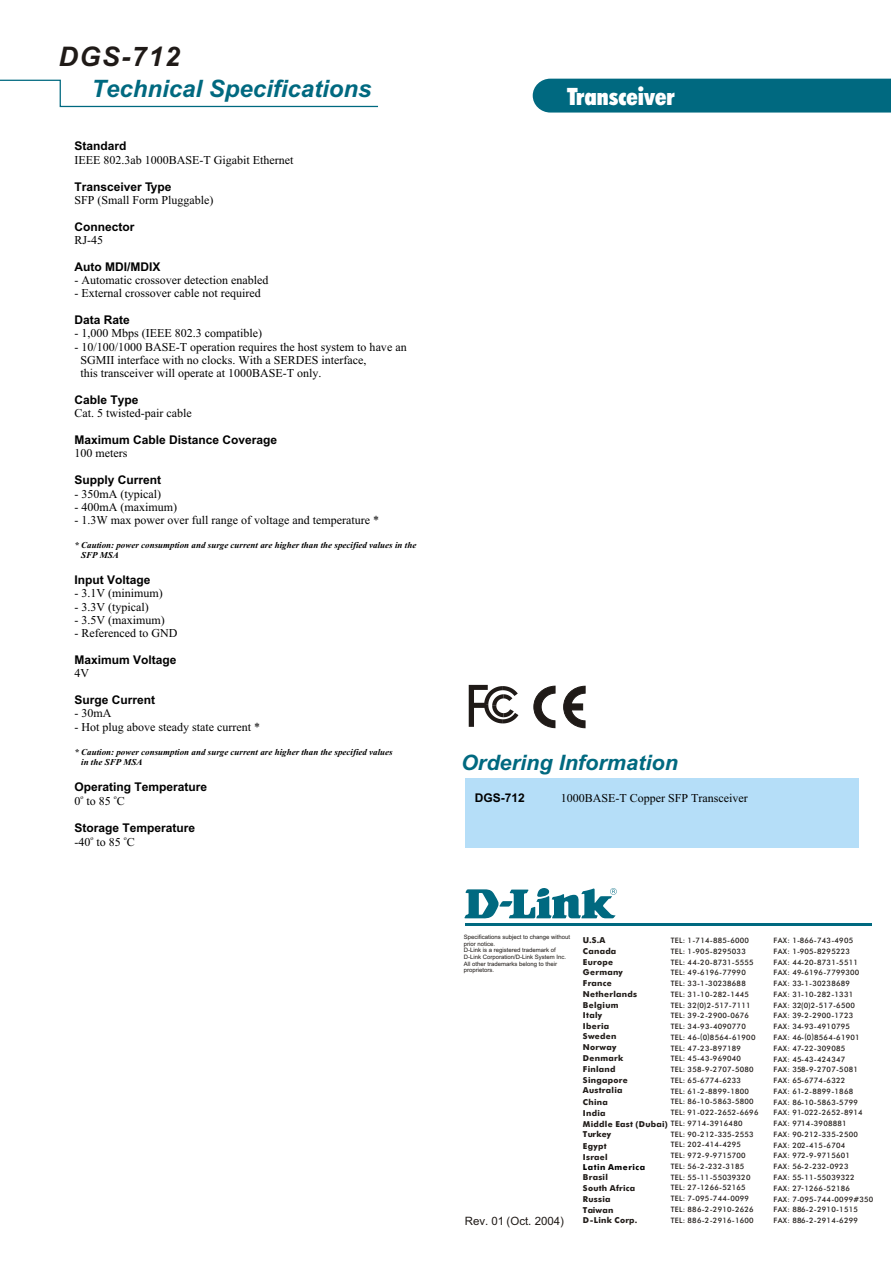
<style>
.page{position:relative;width:891px;height:1263px;background:#fff}
.page>*{position:absolute;margin:0;border:0;box-sizing:border-box;transform-origin:0 0}
.t1{font:italic 700 27px "Arial";letter-spacing:.055em;color:#1f1a17}
.t2{font:italic 700 24px "Arial";color:#006980}
.t3{font:24px "Futura X Blk Cn BT";color:#fff}
.t4{font:italic 700 21.3px "Arial";color:#006980}
.t5{font:12px/13.4px "Times New Roman";color:#000}
.t6{font:700 12px "Arial";color:#000}
.t7{font:11.4px "Arial";color:#1f1a17}
.t8{font:italic 700 9px/9.9px "Times New Roman";color:#000}
.t9{font:700 8.25px/10.8px "Futura Md BT";letter-spacing:.03em;color:#1f1a17}
.t10{font:700 8.25px "Futura Md BT";letter-spacing:.065em;color:#000}
.t11{font:7.5px/10.8px "Futura Md BT";letter-spacing:.03em;color:#1f1a17}
.t12{font:6px/6.8px "Arial";color:#1f1a17}
.t13{font:6px "Times New Roman";color:#000}
.s1{font-weight:400;font-size:7.5px}
</style>
<div class="page">
<svg style="left:0;top:79px;width:378px;height:29px"></svg>
<svg style="left:532px;top:78px;width:359px;height:35px;background:#0b6f85"></svg>
<div style="left:465px;top:778px;width:393px;height:69px;background:#b5def8"></div>
<hr style="left:465px;top:924px;width:407px;height:2px;background:#006980">
<svg style="left:464px;top:888px;width:153px;height:31px"></svg>
<svg style="left:469px;top:685px;width:49px;height:42px"></svg>
<svg style="left:534px;top:686px;width:21px;height:42px"></svg>
<svg style="left:564px;top:686px;width:21px;height:42px"></svg>
<h1 class="t1" style="left:58px;top:46px;width:123px">DGS-712</h1>
<h2 class="t2" style="left:91px;top:79px;width:282px">Technical Specifications</h2>
<h3 class="t6" style="left:74px;top:142px;width:54px">Standard</h3>
<h3 class="t5" style="left:74px;top:154px;width:221px">IEEE 802.3ab 1000BASE-T Gigabit Ethernet</h3>
<h3 class="t6" style="left:74px;top:182px;width:99px">Transceiver Type</h3>
<h3 class="t5" style="left:74px;top:194px;width:141px">SFP (Small Form Pluggable)</h3>
<h3 class="t6" style="left:74px;top:222px;width:62px">Connector</h3>
<h3 class="t5" style="left:74px;top:234px;width:30px">RJ-45</h3>
<h3 class="t6" style="left:74px;top:262px;width:88px">Auto MDI/MDIX</h3>
<h3 class="t5" style="left:74px;top:274px;width:196px">- Automatic crossover detection enabled</h3>
<h3 class="t5" style="left:74px;top:288px;width:188px">- External crossover cable not required</h3>
<h3 class="t6" style="left:74px;top:315px;width:57px">Data Rate</h3>
<h3 class="t5" style="left:74px;top:328px;width:189px">- 1,000 Mbps (IEEE 802.3 compatible)</h3>
<h3 class="t5" style="left:80px;top:341px;width:328px;text-indent:-6px">- 10/100/1000 BASE-T operation requires the host system to have an<br>SGMII interface with no clocks. With a SERDES interface,<br>this transceiver will operate at 1000BASE-T only.</h3>
<h3 class="t6" style="left:74px;top:395px;width:66px">Cable Type</h3>
<h3 class="t5" style="left:74px;top:408px;width:119px">Cat. 5 twisted-pair cable</h3>
<h3 class="t6" style="left:74px;top:435px;width:204px">Maximum Cable Distance Coverage</h3>
<h3 class="t5" style="left:74px;top:448px;width:55px">100 meters</h3>
<h3 class="t6" style="left:74px;top:476px;width:88px">Supply Current</h3>
<h3 class="t5" style="left:74px;top:488px;width:88px">- 350mA (typical)</h3>
<h3 class="t5" style="left:74px;top:501px;width:104px">- 400mA (maximum)</h3>
<h3 class="t5" style="left:74px;top:515px;width:306px">- 1.3W max power over full range of voltage and temperature *</h3>
<p class="t8" style="left:81px;top:541px;width:337px;text-indent:-7px">* Caution: power consumption and surge current are higher than the specified values in the<br>SFP MSA</p>
<h3 class="t6" style="left:74px;top:575px;width:78px">Input Voltage</h3>
<h3 class="t5" style="left:74px;top:588px;width:90px">- 3.1V (minimum)</h3>
<h3 class="t5" style="left:74px;top:601px;width:76px">- 3.3V (typical)</h3>
<h3 class="t5" style="left:74px;top:614px;width:92px">- 3.5V (maximum)</h3>
<h3 class="t5" style="left:74px;top:628px;width:105px">- Referenced to GND</h3>
<h3 class="t6" style="left:74px;top:655px;width:104px">Maximum Voltage</h3>
<h3 class="t5" style="left:74px;top:668px;width:16px">4V</h3>
<h3 class="t6" style="left:74px;top:696px;width:82px">Surge Current</h3>
<h3 class="t5" style="left:74px;top:708px;width:39px">- 30mA</h3>
<h3 class="t5" style="left:74px;top:721px;width:187px">- Hot plug above steady state current *</h3>
<p class="t8" style="left:81px;top:748px;width:313px;text-indent:-7px">* Caution: power consumption and surge current are higher than the specified values in the SFP MSA</p>
<h3 class="t6" style="left:74px;top:782px;width:134px">Operating Temperature</h3>
<p class="t13" style="left:80px;top:795px;width:4px">o</p>
<p class="t13" style="left:114px;top:795px;width:4px">o</p>
<h3 class="t5" style="left:74px;top:795px;width:52px">0 to 85 C</h3>
<h3 class="t6" style="left:74px;top:823px;width:122px">Storage Temperature</h3>
<p class="t13" style="left:90px;top:835px;width:4px">o</p>
<p class="t13" style="left:124px;top:835px;width:4px">o</p>
<h3 class="t5" style="left:74px;top:836px;width:62px">-40 to 85 C</h3>
<h2 class="t3" style="left:567px;top:82px;width:109px">Transceiver</h2>
<h3 class="t4" style="left:461px;top:754px;width:218px">Ordering Information</h3>
<h3 class="t6" style="left:475px;top:793px;width:52px">DGS-712</h3>
<h3 class="t5" style="left:561px;top:792px;width:188px">1000BASE-T Copper SFP Transceiver</h3>
<p class="t12" style="left:464px;top:934px;width:108px">Specifications subject to change without prior notice.<br>D-Link is a registered trademark of<br>D-Link Corporation/D-Link System Inc.<br>All other trademarks belong to their proprietors.</p>
<h3 class="t7" style="left:465px;top:1217px;width:101px">Rev. 01 (Oct. 2004)</h3>
<p class="t9" style="left:583px;top:935px;width:56px">U.S.A<br>Canada<br>Europe<br>Germany<br>France<br>Netherlands<br>Belgium<br>Italy<br>Iberia<br>Sweden<br>Norway<br>Denmark<br>Finland<br>Singapore<br>Australia</p>
<p class="t9" style="left:583px;top:1097px;width:161px">China<br>India<br>Middle East (Dubai) <span class="s1">TEL: 9714-3916480<br></span>Turkey<br>Egypt<br>Israel</p>
<p class="t10" style="left:583px;top:1163px;width:64px">Latin America</p>
<p class="t9" style="left:583px;top:1173px;width:56px">Brasil<br>South Africa<br>Russia<br>Taiwan<br>D-Link Corp.</p>
<p class="t11" style="left:671px;top:936px;width:86px">TEL: 1-714-885-6000<br>TEL: 1-905-8295033<br>TEL: 44-20-8731-5555<br>TEL: 49-6196-77990<br>TEL: 33-1-30238688<br>TEL: 31-10-282-1445<br>TEL: 32(0)2-517-7111<br>TEL: 39-2-2900-0676<br>TEL: 34-93-4090770<br>TEL: 46- 0 8564-61900</p>
<p class="t11" style="left:671px;top:1031px;width:72px;line-height:11.7px;text-align:center">( )<br>TEL: 47-23-897189</p>
<p class="t11" style="left:671px;top:1054px;width:89px">TEL: 45-43-969040<br>TEL: 358-9-2707-5080<br>TEL: 65-6774-6233<br>TEL: 61-2-8899-1800<br>TEL: 86-10-5863-5800<br>TEL: 91-022-2652-6696</p>
<p class="t11" style="left:671px;top:1129px;width:84px">TEL: 90-212-335-2553<br>TEL: 202-414-4295<br>TEL: 972-9-9715700<br>TEL: 56-2-232-3185<br>TEL: 55-11-55039320<br>TEL: 27-1266-52165<br>TEL: 7-095-744-0099<br>TEL: 886-2-2910-2626<br>TEL: 886-2-2916-1600</p>
<p class="t11" style="left:774px;top:936px;width:88px">FAX: 1-866-743-4905<br>FAX: 1-905-8295223<br>FAX: 44-20-8731-5511<br>FAX: 49-6196-7799300<br>FAX: 33-1-30238689<br>FAX: 31-10-282-1331<br>FAX: 32(0)2-517-6500<br>FAX: 39-2-2900-1723<br>FAX: 34-93-4910795<br>FAX: 46- 0 8564-61901</p>
<p class="t11" style="left:774px;top:1031px;width:73px;line-height:11.7px;text-align:center">( )<br>FAX: 47-22-309085</p>
<p class="t11" style="left:774px;top:1054px;width:91px">FAX: 45-43-424347<br>FAX: 358-9-2707-5081<br>FAX: 65-6774-6322<br>FAX: 61-2-8899-1868<br>FAX: 86-10-5863-5799<br>FAX: 91-022-2652-8914<br>FAX: 9714-3908881<br>FAX: 90-212-335-2500<br>FAX: 202-415-6704<br>FAX: 972-9-9715601<br>FAX: 56-2-232-0923<br>FAX: 55-11-55039322<br>FAX: 27 1266-52186</p>
<p class="t11" style="left:774px;top:1182px;width:101px;line-height:11.7px;text-indent:28px">-<br>FAX: 7-095-744-0099#350</p>
<p class="t11" style="left:774px;top:1205px;width:86px">FAX: 886-2-2910-1515<br>FAX: 886-2-2914-6299</p>
</div>
